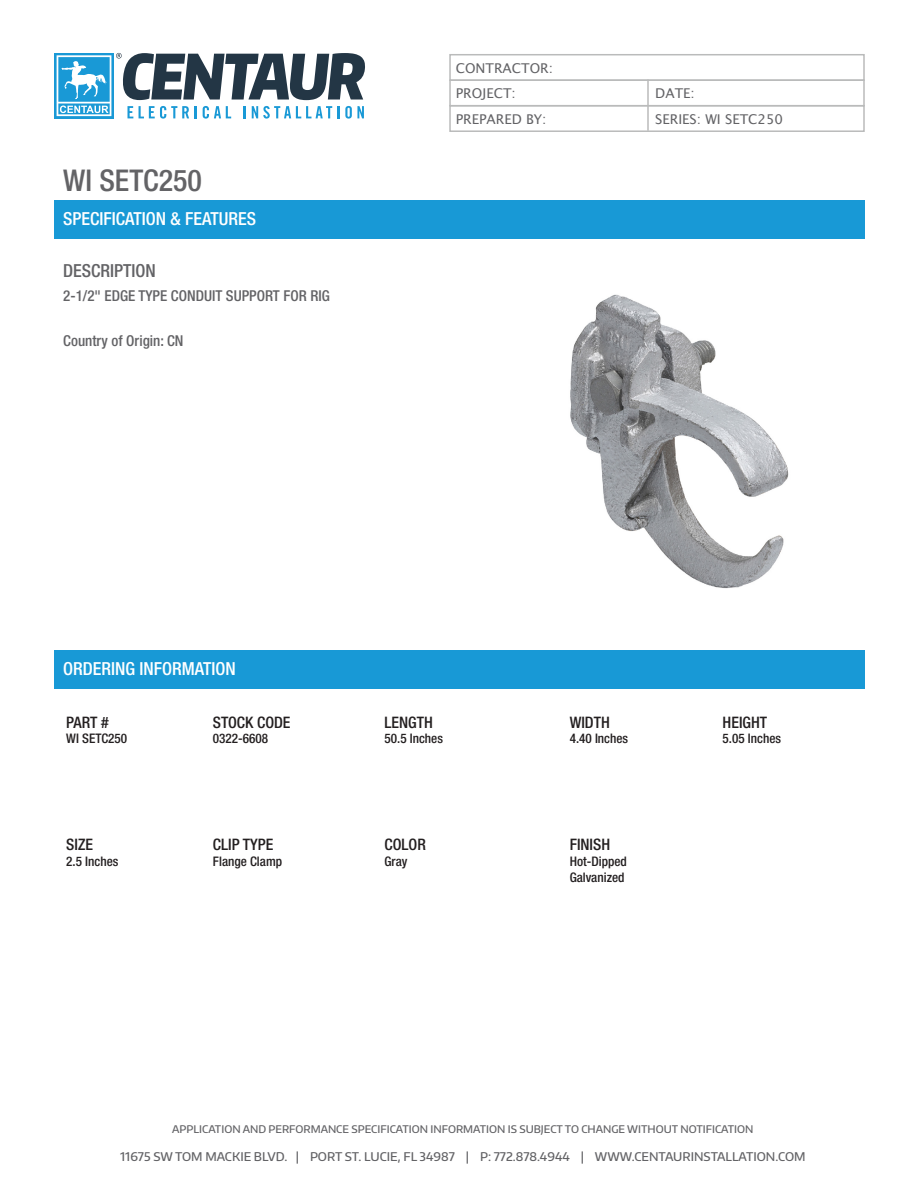
<style>
.page{position:relative;width:918px;height:1188px;background:#fff}
.page>*{position:absolute;margin:0;border:0;box-sizing:border-box;transform-origin:0 0}
.t1{font:500 condensed 30px "Helvetica Neue";color:#636366}
.t2{font:500 condensed 18px "Helvetica Neue";color:#fff}
.t3{font:500 condensed 18px "Helvetica Neue";color:#636366}
.t4{font:500 condensed 15.9px "Helvetica Neue";color:#231f20}
.t5{font:500 condensed 15px "Helvetica Neue";color:#636366}
.t6{font:13.5px "Lucida Grande";color:#636366}
.t7{font:500 condensed 13.2px/15.9px "Helvetica Neue";color:#231f20}
.t8{font:500 12px "Encode Sans Normal";color:#636366}
.t9{font:500 10.5px "Encode Sans Normal";color:#636366}
</style>
<div class="page">
<svg style="left:54px;top:53px;width:3px;height:65px"></svg>
<svg style="left:57px;top:53px;width:308px;height:65px"></svg>
<div style="left:449px;top:54px;width:416px;height:27px;border:2px solid #babbbb"></div>
<div style="left:449px;top:79px;width:416px;height:27px;border:2px solid #babbbb"></div>
<hr style="left:647px;top:80px;width:2px;height:25px;background:#babbbb">
<div style="left:449px;top:105px;width:416px;height:27px;border:2px solid #babbbb"></div>
<hr style="left:647px;top:106px;width:2px;height:24px;background:#babbbb">
<div style="left:54px;top:200px;width:811px;height:39px;background:#1899d6"></div>
<div style="left:54px;top:650px;width:811px;height:39px;background:#1899d6"></div>
<img style="left:570px;top:294px;width:219px;height:295px">
<p class="t1" style="left:63px;top:163px;width:140px">WI SETC250</p>
<p class="t2" style="left:63px;top:208px;width:195px">SPECIFICATION &amp; FEATURES</p>
<p class="t3" style="left:63px;top:260px;width:94px">DESCRIPTION</p>
<p class="t5" style="left:63px;top:286px;width:268px">2-1/2" EDGE TYPE CONDUIT SUPPORT FOR RIG</p>
<p class="t5" style="left:63px;top:331px;width:122px">Country of Origin: CN</p>
<p class="t6" style="left:456px;top:60px;width:99px">CONTRACTOR:</p>
<p class="t6" style="left:456px;top:86px;width:62px">PROJECT:</p>
<p class="t6" style="left:655px;top:86px;width:41px">DATE:</p>
<p class="t6" style="left:456px;top:111px;width:92px">PREPARED BY:</p>
<p class="t6" style="left:655px;top:111px;width:129px">SERIES: WI SETC250</p>
<p class="t2" style="left:63px;top:658px;width:174px">ORDERING INFORMATION</p>
<p class="t4" style="left:66px;top:712px;width:44px">PART #</p>
<p class="t7" style="left:66px;top:731px;width:63px">WI SETC250</p>
<p class="t4" style="left:213px;top:712px;width:79px">STOCK CODE</p>
<p class="t7" style="left:213px;top:731px;width:57px">0322-6608</p>
<p class="t4" style="left:385px;top:712px;width:50px">LENGTH</p>
<p class="t7" style="left:385px;top:731px;width:60px">50.5 Inches</p>
<p class="t4" style="left:570px;top:712px;width:42px">WIDTH</p>
<p class="t7" style="left:570px;top:731px;width:60px">4.40 Inches</p>
<p class="t4" style="left:723px;top:712px;width:46px">HEIGHT</p>
<p class="t7" style="left:723px;top:731px;width:60px">5.05 Inches</p>
<p class="t4" style="left:66px;top:835px;width:28px">SIZE</p>
<p class="t7" style="left:66px;top:854px;width:54px">2.5 Inches</p>
<p class="t4" style="left:213px;top:835px;width:62px">CLIP TYPE</p>
<p class="t7" style="left:213px;top:854px;width:71px">Flange Clamp</p>
<p class="t4" style="left:385px;top:835px;width:43px">COLOR</p>
<p class="t7" style="left:385px;top:854px;width:24px">Gray</p>
<p class="t4" style="left:570px;top:835px;width:42px">FINISH</p>
<p class="t7" style="left:570px;top:854px;width:59px">Hot-Dipped<br>Galvanized</p>
<p class="t9" style="left:172px;top:1122px;width:583px">APPLICATION AND PERFORMANCE SPECIFICATION INFORMATION IS SUBJECT TO CHANGE WITHOUT NOTIFICATION</p>
<p class="t8" style="left:120px;top:1149px;width:687px">11675 SW TOM MACKIE BLVD. | PORT ST. LUCIE, FL 34987 | P: 772.878.4944 | WWW.CENTAURINSTALLATION.COM</p>
</div>
